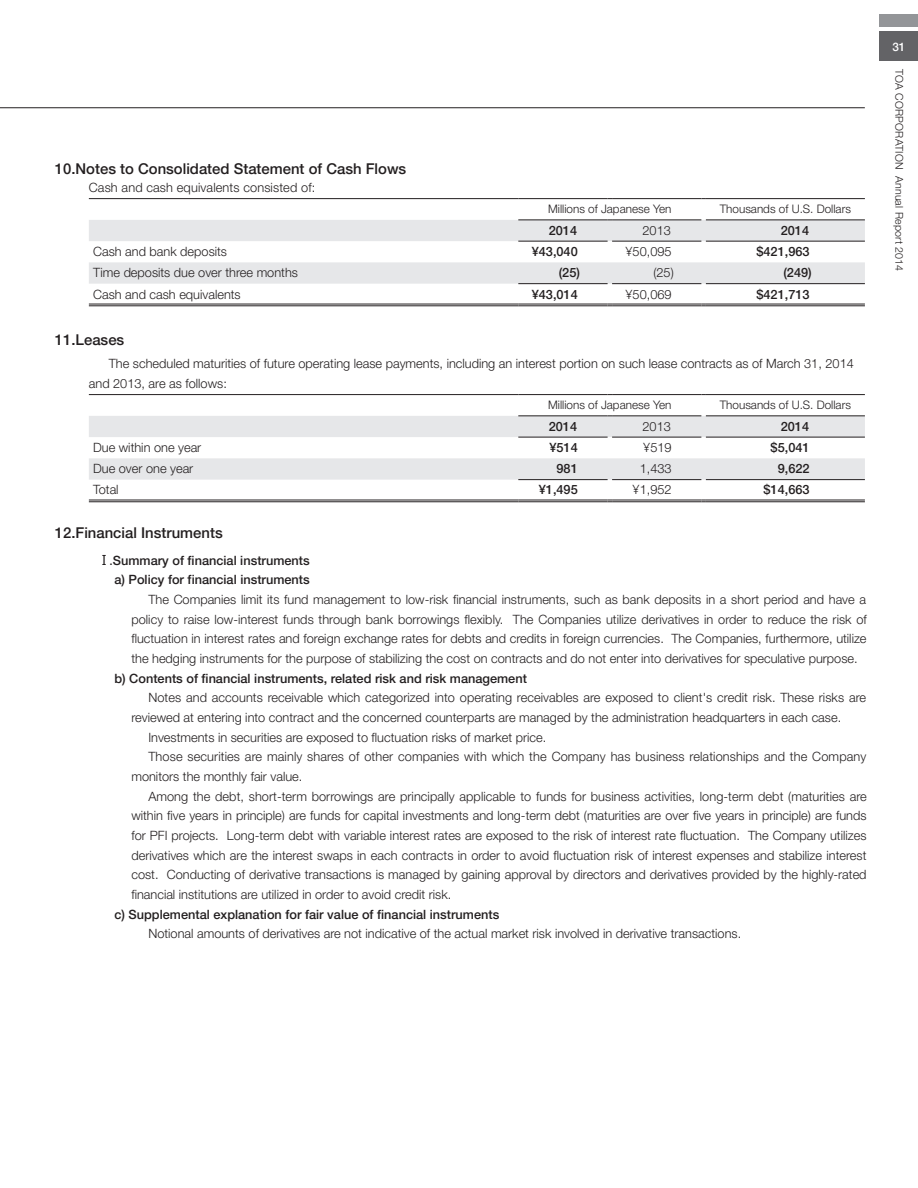
<style>
.page{position:relative;width:918px;height:1188px;background:#fff}
.page>*{position:absolute;margin:0;border:0;box-sizing:border-box;transform-origin:0 0}
.t1{font:500 14.85px "Helvetica Neue LT Std";color:#231f20}
.t2{font:300 12.75px/19.6px "Helvetica Neue LT Std";color:#231f20}
.t3{font:500 12.75px/19.6px "Helvetica Neue LT Std";color:#231f20;text-align:right}
.t4{font:300 11.7px "Helvetica Neue LT Std";color:#231f20}
.t5{font:500 11.7px "Helvetica Neue LT Std";color:#fff}
.t6{font:300 10.65px "Helvetica Neue LT Std";letter-spacing:.02em;color:#231f20}
.s1{font-family:"Shin Go Pro";font-weight:400}
</style>
<div class="page">
<div style="left:880px;top:31px;width:38px;height:30px;background:#636366"></div>
<div style="left:880px;top:14px;width:38px;height:13px;background:#939598"></div>
<hr style="left:0;top:107px;width:865px;height:1px;background:#231f20">
<svg style="left:89px;top:220px;width:776px;height:64px;fill:#e6e7e9"></svg>
<hr style="left:518px;top:283px;width:90px;height:1px;background:#231f20">
<hr style="left:612px;top:283px;width:89px;height:1px;background:#231f20">
<hr style="left:706px;top:283px;width:159px;height:1px;background:#231f20">
<hr style="left:706px;top:220px;width:159px;height:1px;background:#231f20">
<hr style="left:518px;top:241px;width:90px;height:1px;background:#231f20">
<hr style="left:612px;top:241px;width:89px;height:1px;background:#231f20">
<hr style="left:706px;top:241px;width:159px;height:1px;background:#231f20">
<hr style="left:89px;top:198px;width:429px;height:1px;background:#231f20">
<hr style="left:518px;top:198px;width:90px;height:1px;background:#231f20">
<hr style="left:612px;top:198px;width:89px;height:1px;background:#231f20">
<hr style="left:706px;top:198px;width:159px;height:1px;background:#231f20">
<hr style="left:89px;top:304px;width:429px;height:1px;background:#231f20">
<hr style="left:89px;top:306px;width:429px;height:1px;background:#231f20">
<hr style="left:518px;top:304px;width:90px;height:1px;background:#231f20">
<hr style="left:518px;top:306px;width:90px;height:1px;background:#231f20">
<svg style="left:608px;top:304px;width:4px;height:3px"></svg>
<hr style="left:612px;top:304px;width:89px;height:1px;background:#231f20">
<hr style="left:612px;top:306px;width:89px;height:1px;background:#231f20">
<svg style="left:701px;top:304px;width:5px;height:3px"></svg>
<hr style="left:706px;top:304px;width:159px;height:1px;background:#231f20">
<hr style="left:706px;top:306px;width:159px;height:1px;background:#231f20">
<hr style="left:518px;top:220px;width:90px;height:1px;background:#231f20">
<hr style="left:612px;top:220px;width:89px;height:1px;background:#231f20">
<svg style="left:89px;top:416px;width:776px;height:64px;fill:#e6e7e9"></svg>
<hr style="left:518px;top:479px;width:90px;height:1px;background:#231f20">
<hr style="left:612px;top:479px;width:89px;height:1px;background:#231f20">
<hr style="left:706px;top:479px;width:159px;height:1px;background:#231f20">
<hr style="left:706px;top:416px;width:159px;height:1px;background:#231f20">
<hr style="left:518px;top:437px;width:90px;height:1px;background:#231f20">
<hr style="left:612px;top:437px;width:89px;height:1px;background:#231f20">
<hr style="left:706px;top:437px;width:159px;height:1px;background:#231f20">
<hr style="left:89px;top:394px;width:429px;height:1px;background:#231f20">
<hr style="left:518px;top:394px;width:90px;height:1px;background:#231f20">
<hr style="left:612px;top:394px;width:89px;height:1px;background:#231f20">
<hr style="left:706px;top:394px;width:159px;height:1px;background:#231f20">
<hr style="left:89px;top:500px;width:429px;height:1px;background:#231f20">
<hr style="left:89px;top:502px;width:429px;height:1px;background:#231f20">
<hr style="left:518px;top:500px;width:90px;height:1px;background:#231f20">
<hr style="left:518px;top:502px;width:90px;height:1px;background:#231f20">
<svg style="left:608px;top:500px;width:4px;height:3px"></svg>
<hr style="left:612px;top:500px;width:89px;height:1px;background:#231f20">
<hr style="left:612px;top:502px;width:89px;height:1px;background:#231f20">
<svg style="left:701px;top:500px;width:5px;height:3px"></svg>
<hr style="left:706px;top:500px;width:159px;height:1px;background:#231f20">
<hr style="left:706px;top:502px;width:159px;height:1px;background:#231f20">
<hr style="left:518px;top:416px;width:90px;height:1px;background:#231f20">
<hr style="left:612px;top:416px;width:89px;height:1px;background:#231f20">
<p class="t1" style="left:55px;top:160px;width:353px">10.Notes to Consolidated Statement of Cash Flows</p>
<p class="t2" style="left:89px;top:177px;width:228px">Cash and cash equivalents consisted of:</p>
<p class="t4" style="left:548px;top:202px;width:125px">Millions of Japanese Yen</p>
<p class="t4" style="left:720px;top:202px;width:133px">Thousands of U.S. Dollars</p>
<p class="t3" style="left:549px;top:220px;width:30px">2014</p>
<p class="t2" style="left:643px;top:220px;width:30px">2013</p>
<p class="t3" style="left:781px;top:220px;width:30px">2014</p>
<p class="t2" style="left:93px;top:241px;width:135px">Cash and bank deposits</p>
<p class="t3" style="left:532px;top:242px;width:48px">¥43,040</p>
<p class="t2" style="left:626px;top:241px;width:48px">¥50,095</p>
<p class="t3" style="left:756px;top:242px;width:55px">$421,963</p>
<p class="t2" style="left:93px;top:263px;width:206px">Time deposits due over three months</p>
<p class="t3" style="left:559px;top:263px;width:23px">(25)</p>
<p class="t2" style="left:653px;top:263px;width:22px">(25)</p>
<p class="t3" style="left:783px;top:263px;width:30px">(249)</p>
<p class="t2" style="left:93px;top:284px;width:149px">Cash and cash equivalents</p>
<p class="t3" style="left:532px;top:284px;width:48px">¥43,014</p>
<p class="t2" style="left:626px;top:284px;width:48px">¥50,069</p>
<p class="t3" style="left:756px;top:284px;width:55px">$421,713</p>
<p class="t1" style="left:55px;top:331px;width:71px">11.Leases</p>
<p class="t2" style="left:89px;top:354px;width:766px;text-indent:20px">The scheduled maturities of future operating lease payments, including an interest portion on such lease contracts as of March 31, 2014 and 2013, are as follows:</p>
<p class="t4" style="left:548px;top:398px;width:125px">Millions of Japanese Yen</p>
<p class="t4" style="left:720px;top:398px;width:133px">Thousands of U.S. Dollars</p>
<p class="t3" style="left:549px;top:416px;width:30px">2014</p>
<p class="t2" style="left:643px;top:416px;width:30px">2013</p>
<p class="t3" style="left:781px;top:416px;width:30px">2014</p>
<p class="t2" style="left:93px;top:437px;width:110px">Due within one year</p>
<p class="t3" style="left:549px;top:437px;width:30px">¥514</p>
<p class="t2" style="left:643px;top:437px;width:30px">¥519</p>
<p class="t3" style="left:771px;top:437px;width:41px">$5,041</p>
<p class="t2" style="left:93px;top:459px;width:102px">Due over one year</p>
<p class="t3" style="left:557px;top:459px;width:23px">981</p>
<p class="t2" style="left:640px;top:459px;width:33px">1,433</p>
<p class="t3" style="left:778px;top:459px;width:33px">9,622</p>
<p class="t2" style="left:93px;top:480px;width:27px">Total</p>
<p class="t3" style="left:539px;top:480px;width:41px">¥1,495</p>
<p class="t2" style="left:633px;top:480px;width:41px">¥1,952</p>
<p class="t3" style="left:764px;top:480px;width:48px">$14,663</p>
<p class="t1" style="left:55px;top:524px;width:169px">12.Financial Instruments</p>
<p class="t3" style="left:98px;top:550px;width:214px"><span class="s1">Ⅰ.</span>Summary of financial instruments a) Policy for financial instruments</p>
<p class="t2" style="left:131px;top:589px;width:737px;text-align:justify;text-indent:17px">The Companies limit its fund management to low-risk financial instruments, such as bank deposits in a short period and have a policy to raise low-interest funds through bank borrowings flexibly. The Companies utilize derivatives in order to reduce the risk of fluctuation in interest rates and foreign exchange rates for debts and credits in foreign currencies. The Companies, furthermore, utilize the hedging instruments for the purpose of stabilizing the cost on contracts and do not enter into derivatives for speculative purpose.</p>
<p class="t3" style="left:114px;top:668px;width:414px">b) Contents of financial instruments, related risk and risk management</p>
<p class="t2" style="left:148px;top:688px;width:719px">Notes and accounts receivable which categorized into operating receivables are exposed to client's credit risk. These risks are</p>
<p class="t2" style="left:131px;top:707px;width:711px">reviewed at entering into contract and the concerned counterparts are managed by the administration headquarters in each case.</p>
<p class="t2" style="left:148px;top:727px;width:399px">Investments in securities are exposed to fluctuation risks of market price.</p>
<p class="t2" style="left:148px;top:747px;width:719px">Those securities are mainly shares of other companies with which the Company has business relationships and the Company</p>
<p class="t2" style="left:131px;top:766px;width:173px">monitors the monthly fair value.</p>
<p class="t2" style="left:148px;top:786px;width:720px">Among the debt, short-term borrowings are principally applicable to funds for business activities, long-term debt (maturities are</p>
<p class="t2" style="left:131px;top:806px;width:737px">within five years in principle) are funds for capital investments and long-term debt (maturities are over five years in principle) are funds</p>
<p class="t2" style="left:131px;top:825px;width:737px">for PFI projects. Long-term debt with variable interest rates are exposed to the risk of interest rate fluctuation. The Company utilizes</p>
<p class="t2" style="left:131px;top:845px;width:737px">derivatives which are the interest swaps in each contracts in order to avoid fluctuation risk of interest expenses and stabilize interest</p>
<p class="t2" style="left:131px;top:865px;width:737px">cost. Conducting of derivative transactions is managed by gaining approval by directors and derivatives provided by the highly-rated</p>
<p class="t2" style="left:131px;top:884px;width:321px">financial institutions are utilized in order to avoid credit risk.</p>
<p class="t3" style="left:114px;top:904px;width:386px">c) Supplemental explanation for fair value of financial instruments</p>
<p class="t2" style="left:148px;top:924px;width:594px">Notional amounts of derivatives are not indicative of the actual market risk involved in derivative transactions.</p>
<p class="t5" style="left:892px;top:40px;width:15px">31</p>
<p class="t6" style="left:906px;top:69px;width:204px;rotate:90deg">TOA CORPORATION Annual Report 2014</p>
</div>
